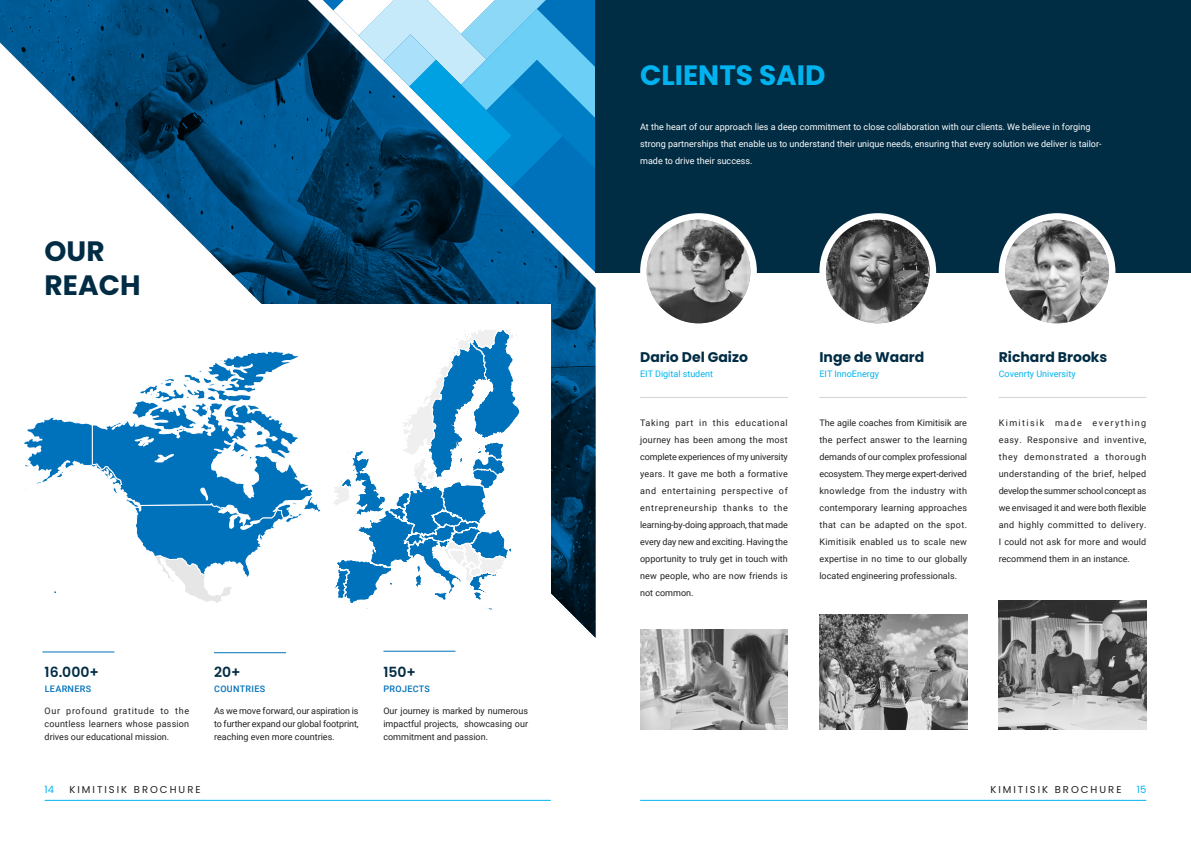
<style>
.page{position:relative;width:1191px;height:842px;background:#fff}
.page>*{position:absolute;margin:0;border:0;box-sizing:border-box;transform-origin:0 0}
.t1{font:700 28px "Poppins";color:#00b3ef}
.t2{font:700 28px "Poppins";color:#002c44}
.t3{font:700 14px "Poppins";color:#002c44}
.t4{font:600 14px "Poppins";color:#002c44}
.t5{font:10px "Poppins";letter-spacing:.2em;color:#231f20}
.t6{font:10px "Poppins";color:#00b3ef}
.body_copy{font:9px/17px "Roboto";color:#231f20;text-align:justify}
.Paragraph_Style_2{font:9px/13px "Roboto";color:#231f20;text-align:justify}
.t7{font:9px/17px "Roboto";color:#fff}
.t8{font:9px "Roboto";color:#00b3ef}
.t9{font:500 9px "Roboto";letter-spacing:.035em;color:#0072bc}
</style>
<div class="page">
<div style="left:595px;top:0;width:596px;height:273px;background:#002c44"></div>
<hr style="left:640px;top:800px;width:506px;height:1px;background:#00b3ef">
<hr style="left:640px;top:397px;width:147px;height:1px;background:#d1d2d4">
<div style="left:640px;top:213px;width:117px;height:117px;background:#fff;border-radius:50%"></div>
<img style="left:646px;top:220px;width:104px;height:103px;border-radius:52px">
<hr style="left:819px;top:397px;width:148px;height:1px;background:#d1d2d4">
<div style="left:819px;top:213px;width:117px;height:117px;background:#fff;border-radius:50%"></div>
<img style="left:826px;top:220px;width:103px;height:103px;border-radius:52px">
<hr style="left:998px;top:397px;width:148px;height:1px;background:#d1d2d4">
<div style="left:998px;top:213px;width:117px;height:117px;background:#fff;border-radius:50%"></div>
<img style="left:1005px;top:220px;width:104px;height:103px;border-radius:52px">
<svg style="left:0;top:0;width:595px;height:638px"></svg>
<div style="left:0;top:304px;width:551px;height:538px;background:#fff"></div>
<hr style="left:45px;top:800px;width:506px;height:1px;background:#00b3ef">
<hr style="left:214px;top:652px;width:72px;height:1px;background:#0072bc">
<hr style="left:42px;top:651px;width:72px;height:1px;background:#0072bc">
<hr style="left:383px;top:651px;width:72px;height:1px;background:#0072bc">
<img style="left:640px;top:629px;width:147px;height:101px">
<img style="left:819px;top:615px;width:148px;height:115px">
<img style="left:998px;top:600px;width:148px;height:130px">
<svg style="left:334px;top:330px;width:186px;height:280px"></svg>
<svg style="left:191px;top:595px;width:36px;height:8px"></svg>
<svg style="left:132px;top:351px;width:189px;height:172px"></svg>
<svg style="left:24px;top:417px;width:261px;height:178px"></svg>
<p class="t2" style="left:45px;top:235px;width:62px">OUR</p>
<p class="t2" style="left:45px;top:269px;width:97px">REACH</p>
<p class="t4" style="left:45px;top:664px;width:56px">16.000+</p>
<p class="t9" style="left:45px;top:682px;width:48px">LEARNERS</p>
<p class="Paragraph_Style_2" style="left:45px;top:704px;width:146px">Our profound gratitude to the countless learners whose passion drives our educational mission.</p>
<p class="t4" style="left:214px;top:664px;width:28px">20+</p>
<p class="t9" style="left:214px;top:682px;width:53px">COUNTRIES</p>
<p class="Paragraph_Style_2" style="left:214px;top:704px;width:146px">As we move forward, our aspiration is to further expand our global footprint, reaching even more countries.</p>
<p class="t6" style="left:45px;top:783px;width:11px">14</p>
<p class="t5" style="left:69px;top:783px;width:133px">KIMITISIK BROCHURE</p>
<p class="t4" style="left:383px;top:664px;width:34px">150+</p>
<p class="t9" style="left:383px;top:682px;width:48px">PROJECTS</p>
<p class="Paragraph_Style_2" style="left:383px;top:704px;width:146px">Our journey is marked by numerous impactful projects, showcasing our commitment and passion.</p>
<p class="t1" style="left:640px;top:59px;width:187px">CLIENTS SAID</p>
<p class="t7" style="left:640px;top:118px;width:463px">At the heart of our approach lies a deep commitment to close collaboration with our clients. We believe in forging strong partnerships that enable us to understand their unique needs, ensuring that every solution we deliver is tailor&shy;made to drive their success.</p>
<p class="t3" style="left:640px;top:349px;width:109px">Dario Del Gaizo</p>
<p class="t3" style="left:819px;top:349px;width:107px">Inge de Waard</p>
<p class="t3" style="left:998px;top:349px;width:110px">Richard Brooks</p>
<p class="t8" style="left:640px;top:368px;width:74px">EIT Digital student</p>
<p class="t8" style="left:819px;top:368px;width:61px">EIT InnoEnergy</p>
<p class="t8" style="left:998px;top:368px;width:78px">Covenrty University</p>
<p class="body_copy" style="left:640px;top:414px;width:149px">Taking part in this educational journey has been among the most complete experiences of my university years. It gave me both a formative and entertaining perspective of entrepreneurship thanks to the learning-by-doing approach, that made every day new and exciting. Having the opportunity to truly get in touch with new people, who are now friends is not common.</p>
<p class="body_copy" style="left:819px;top:414px;width:149px">The agile coaches from Kimitisik are the perfect answer to the learning demands of our complex professional ecosystem. They merge expert-derived knowledge from the industry with contemporary learning approaches that can be adapted on the spot.<br>Kimitisik enabled us to scale new expertise in no time to our globally located engineering professionals.</p>
<p class="body_copy" style="left:998px;top:414px;width:149px">Kimitisik made everything easy. Responsive and inventive, they demonstrated a thorough understanding of the brief, helped develop the summer school concept as we envisaged it and were both flexible and highly committed to delivery.<br>I could not ask for more and would recommend them in an instance.</p>
<p class="t5" style="left:990px;top:783px;width:133px">KIMITISIK BROCHURE</p>
<p class="t6" style="left:1136px;top:783px;width:11px">15</p>
</div>
